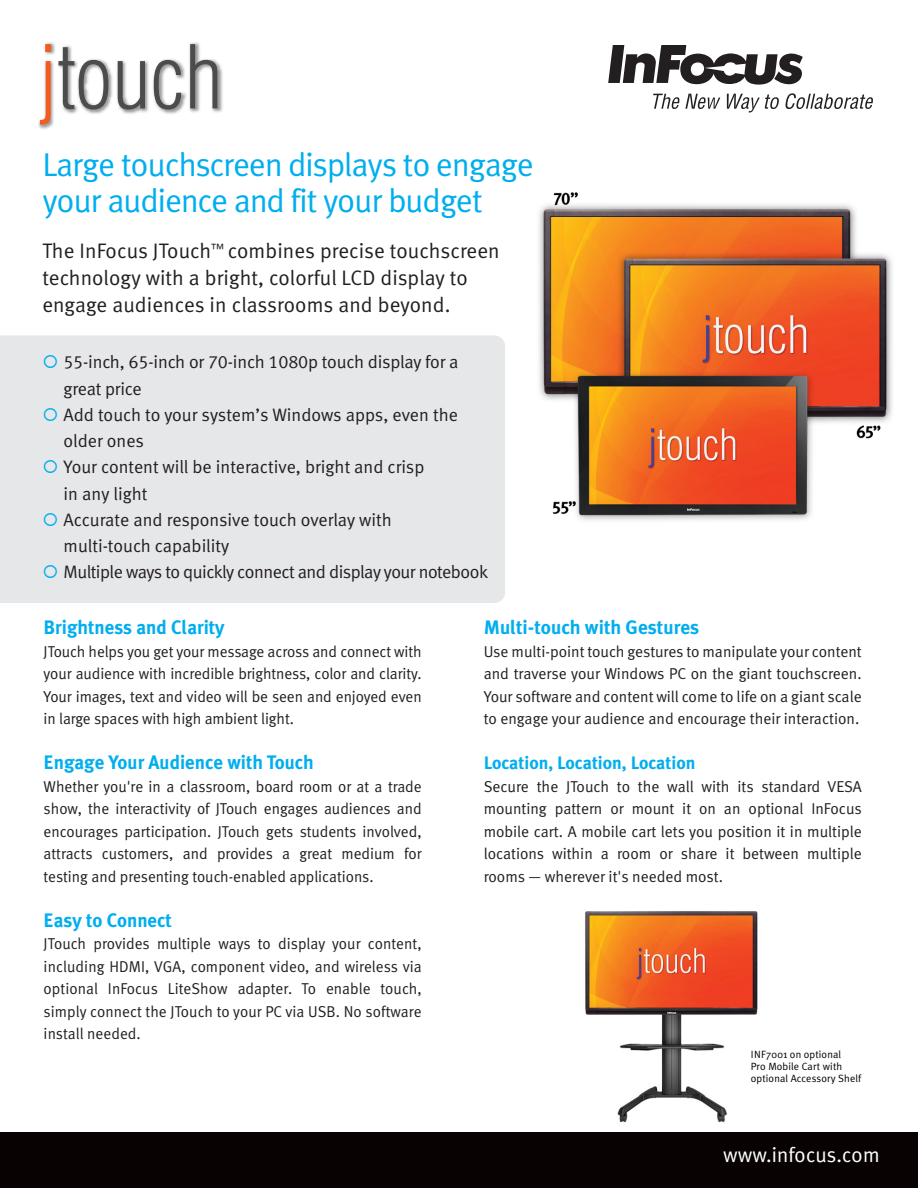
<style>
.page{position:relative;width:918px;height:1188px;background:#fff}
.page>*{position:absolute;margin:0;border:0;box-sizing:border-box;transform-origin:0 0}
.t1{font:33px/36px "Meta Plus Normal";letter-spacing:-.025em;color:#00aeef}
.t2{font:21px/27px "Meta Normal LF";letter-spacing:.005em;color:#231f20}
.t3{font:21px "Meta Plus Normal";letter-spacing:.005em;color:#fff}
.t4{font:700 19.5px "Meta Plus";color:#00aeef}
.t5{font:18px/26.2px "Meta Normal LF";letter-spacing:-.005em;color:#231f20}
.t6{font:18px "Meta Normal LF";letter-spacing:-.025em;color:#231f20}
.t7{font:700 18px "Meta Plus";color:#00aeef}
.t8{font:15.75px/22.5px "Meta Normal LF";color:#231f20;text-align:justify}
.t9{font:10.5px/12px "Meta Plus Normal";letter-spacing:.01em;color:#000}
.s1{color:#00aeef}
</style>
<div class="page">
<img style="left:539px;top:192px;width:353px;height:329px">
<div style="left:0;top:335px;width:505px;height:268px;background:#e6e7e9"></div>
<img style="left:585px;top:911px;width:173px;height:212px">
<svg style="left:608px;top:45px;width:195px;height:40px"></svg>
<svg style="left:653px;top:94px;width:67px;height:15px"></svg>
<svg style="left:727px;top:94px;width:52px;height:19px"></svg>
<svg style="left:785px;top:93px;width:88px;height:16px"></svg>
<img style="left:38px;top:42px;width:185px;height:87px">
<svg style="left:40px;top:44px;width:11px;height:81px"></svg>
<svg style="left:59px;top:47px;width:49px;height:63px"></svg>
<svg style="left:118px;top:61px;width:27px;height:49px"></svg>
<svg style="left:154px;top:60px;width:27px;height:50px"></svg>
<svg style="left:190px;top:44px;width:27px;height:64px"></svg>
<div style="left:0;top:1132px;width:918px;height:56px;background:#080302"></div>
<h1 class="t1" style="left:42px;top:146px;width:493px">Large touchscreen displays to engage your audience and fit your budget</h1>
<h2 class="t2" style="left:42px;top:237px;width:459px">The InFocus JTouch<sup>™</sup> combines precise touchscreen technology with a bright, colorful LCD display to engage audiences in classrooms and beyond.</h2>
<p class="t5" style="left:64px;top:349px;width:396px;text-indent:-21px"><span class="s1">○</span> 55-inch, 65-inch or 70-inch 1080p touch display for a great price</p>
<p class="t5" style="left:64px;top:401px;width:396px;text-indent:-21px"><span class="s1">○</span> Add touch to your system’s Windows apps, even the older ones</p>
<p class="t5" style="left:64px;top:454px;width:362px;text-indent:-21px"><span class="s1">○</span> Your content will be interactive, bright and crisp in any light</p>
<p class="t5" style="left:64px;top:506px;width:330px;text-indent:-21px"><span class="s1">○</span> Accurate and responsive touch overlay with multi-touch capability</p>
<p class="t6" style="left:42px;top:562px;width:447px"><span class="s1">○</span> Multiple ways to quickly connect and display your notebook</p>
<p class="t4" style="left:44px;top:616px;width:183px">Brightness and Clarity</p>
<p class="t8" style="left:44px;top:640px;width:380px">JTouch helps you get your message across and connect with your audience with incredible brightness, color and clarity.<br>Your images, text and video will be seen and enjoyed even in large spaces with high ambient light.</p>
<p class="t4" style="left:44px;top:751px;width:272px">Engage Your Audience with Touch</p>
<p class="t8" style="left:44px;top:775px;width:380px">Whether you're in a classroom, board room or at a trade show, the interactivity of JTouch engages audiences and encourages participation. JTouch gets students involved, attracts customers, and provides a great medium for testing and presenting touch-enabled applications.</p>
<p class="t4" style="left:44px;top:908px;width:130px">Easy to Connect</p>
<p class="t8" style="left:44px;top:932px;width:380px">JTouch provides multiple ways to display your content, including HDMI, VGA, component video, and wireless via optional InFocus LiteShow adapter. To enable touch, simply connect the JTouch to your PC via USB. No software install needed.</p>
<p class="t4" style="left:484px;top:616px;width:217px">Multi-touch with Gestures</p>
<p class="t8" style="left:484px;top:640px;width:380px">Use multi-point touch gestures to manipulate your content and traverse your Windows PC on the giant touchscreen.<br>Your software and content will come to life on a giant scale to engage your audience and encourage their interaction.</p>
<p class="t7" style="left:484px;top:752px;width:213px">Location, Location, Location</p>
<p class="t8" style="left:484px;top:775px;width:380px">Secure the JTouch to the wall with its standard VESA mounting pattern or mount it on an optional InFocus mobile cart. A mobile cart lets you position it in multiple locations within a room or share it between multiple rooms — wherever it's needed most.</p>
<p class="t9" style="left:751px;top:1048px;width:112px">INF7001 on optional<br>Pro Mobile Cart with optional Accessory Shelf</p>
<h2 class="t3" style="left:723px;top:1143px;width:158px">www.infocus.com</h2>
</div>
